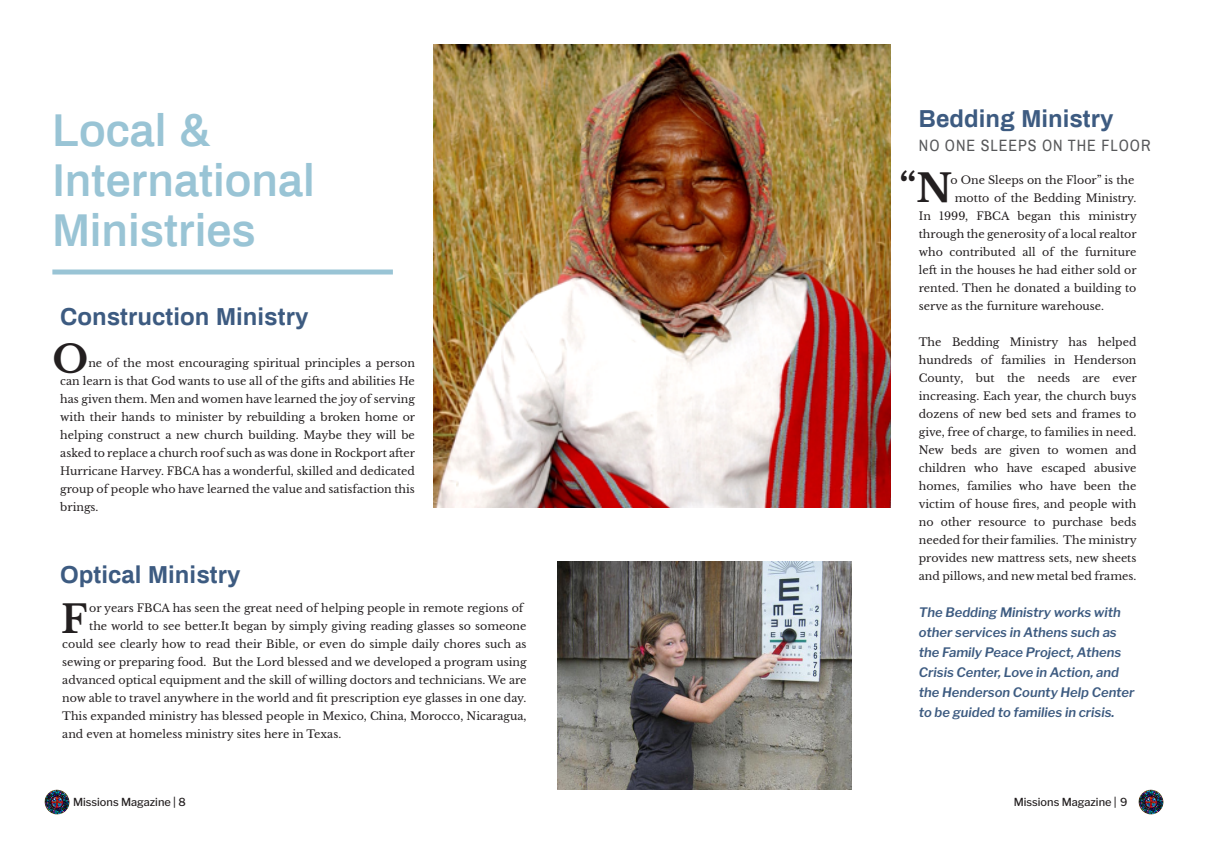
<style>
.page{position:relative;width:1208px;height:859px;background:#fff}
.page>*{position:absolute;margin:0;border:0;box-sizing:border-box;transform-origin:0 0}
.t1{font:600 45px/50px "Archivo";color:#99c4d5}
.t2{font:700 38px "Libre Baskerville";color:#231f20}
.t3{font:700 24px "Archivo";color:#3d5b81}
.t4{font:16px "Archivo Narrow";letter-spacing:.06em;color:#57585a}
.t5{font:italic 600 13px/20px "Libre Franklin";color:#3d5b81}
.t6{font:11px/18px "Libre Baskerville";color:#231f20;text-align:justify}
.t7{font:500 11px "Libre Franklin";color:#231f20}
</style>
<div class="page">
<img style="left:1138px;top:789px;width:25px;height:25px;border-radius:13px">
<img style="left:45px;top:789px;width:25px;height:25px;border-radius:13px">
<img style="left:434px;top:45px;width:457px;height:463px">
<img style="left:558px;top:562px;width:293px;height:227px">
<div style="left:52px;top:269px;width:341px;height:5px;background:#99c4d5"></div>
<h1 class="t1" style="left:52px;top:103px;width:264px">Local &amp;<br>International<br>Ministries</h1>
<h3 class="t3" style="left:60px;top:299px;width:250px">Construction Ministry</h3>
<h2 class="t2" style="left:52px;top:336px;width:37px">O</h2>
<p class="t6" style="left:60px;top:354px;width:356px;text-indent:28px">ne of the most encouraging spiritual principles a person can learn is that God wants to use all of the gifts and abilities He has given them. Men and women have learned the joy of serving with their hands to minister by rebuilding a broken home or helping construct a new church building. Maybe they will be asked to replace a church roof such as was done in Rockport after Hurricane Harvey. FBCA has a wonderful, skilled and dedicated group of people who have learned the value and satisfaction this brings.</p>
<h3 class="t3" style="left:60px;top:557px;width:182px">Optical Ministry</h3>
<p class="t6" style="left:89px;top:599px;width:436px">or years FBCA has seen the great need of helping people in remote regions of</p>
<p class="t6" style="left:89px;top:617px;width:439px">the world to see better.It began by simply giving reading glasses so someone</p>
<p class="t6" style="left:62px;top:635px;width:466px">could see clearly how to read their Bible, or even do simple daily chores such as</p>
<p class="t6" style="left:62px;top:653px;width:466px">sewing or preparing food. But the Lord blessed and we developed a program using</p>
<p class="t6" style="left:62px;top:671px;width:466px">advanced optical equipment and the skill of willing doctors and technicians. We are</p>
<p class="t6" style="left:62px;top:689px;width:466px">now able to travel anywhere in the world and fit prescription eye glasses in one day.</p>
<p class="t6" style="left:62px;top:707px;width:466px">This expanded ministry has blessed people in Mexico, China, Morocco, Nicaragua,</p>
<p class="t6" style="left:62px;top:725px;width:280px">and even at homeless ministry sites here in Texas.</p>
<h2 class="t2" style="left:61px;top:596px;width:28px">F</h2>
<h3 class="t3" style="left:918px;top:101px;width:196px">Bedding Ministry</h3>
<h3 class="t4" style="left:919px;top:134px;width:233px">NO ONE SLEEPS ON THE FLOOR</h3>
<h2 class="t2" style="left:899px;top:165px;width:54px">“N</h2>
<p class="t6" style="left:950px;top:171px;width:186px">o One Sleeps on the Floor” is the</p>
<p class="t6" style="left:954px;top:189px;width:183px">motto of the Bedding Ministry.</p>
<p class="t6" style="left:918px;top:207px;width:219px">In 1999, FBCA began this ministry</p>
<p class="t6" style="left:918px;top:225px;width:219px">through the generosity of a local realtor</p>
<p class="t6" style="left:918px;top:243px;width:219px">who contributed all of the furniture</p>
<p class="t6" style="left:918px;top:261px;width:219px">left in the houses he had either sold or</p>
<p class="t6" style="left:918px;top:279px;width:219px">rented. Then he donated a building to</p>
<p class="t6" style="left:918px;top:297px;width:187px">serve as the furniture warehouse.</p>
<p class="t6" style="left:918px;top:333px;width:219px">The Bedding Ministry has helped hundreds of families in Henderson County, but the needs are ever increasing. Each year, the church buys dozens of new bed sets and frames to give, free of charge, to families in need.<br>New beds are given to women and children who have escaped abusive homes, families who have been the victim of house fires, and people with no other resource to purchase beds needed for their families. The ministry provides new mattress sets, new sheets and pillows, and new metal bed frames.</p>
<p class="t5" style="left:918px;top:601px;width:217px">The Bedding Ministry works with other services in Athens such as the Family Peace Project, Athens Crisis Center, Love in Action, and the Henderson County Help Center to be guided to families in crisis.</p>
<p class="t7" style="left:73px;top:793px;width:114px">Missions Magazine | 8</p>
<p class="t7" style="left:1013px;top:793px;width:115px">Missions Magazine | 9</p>
</div>
